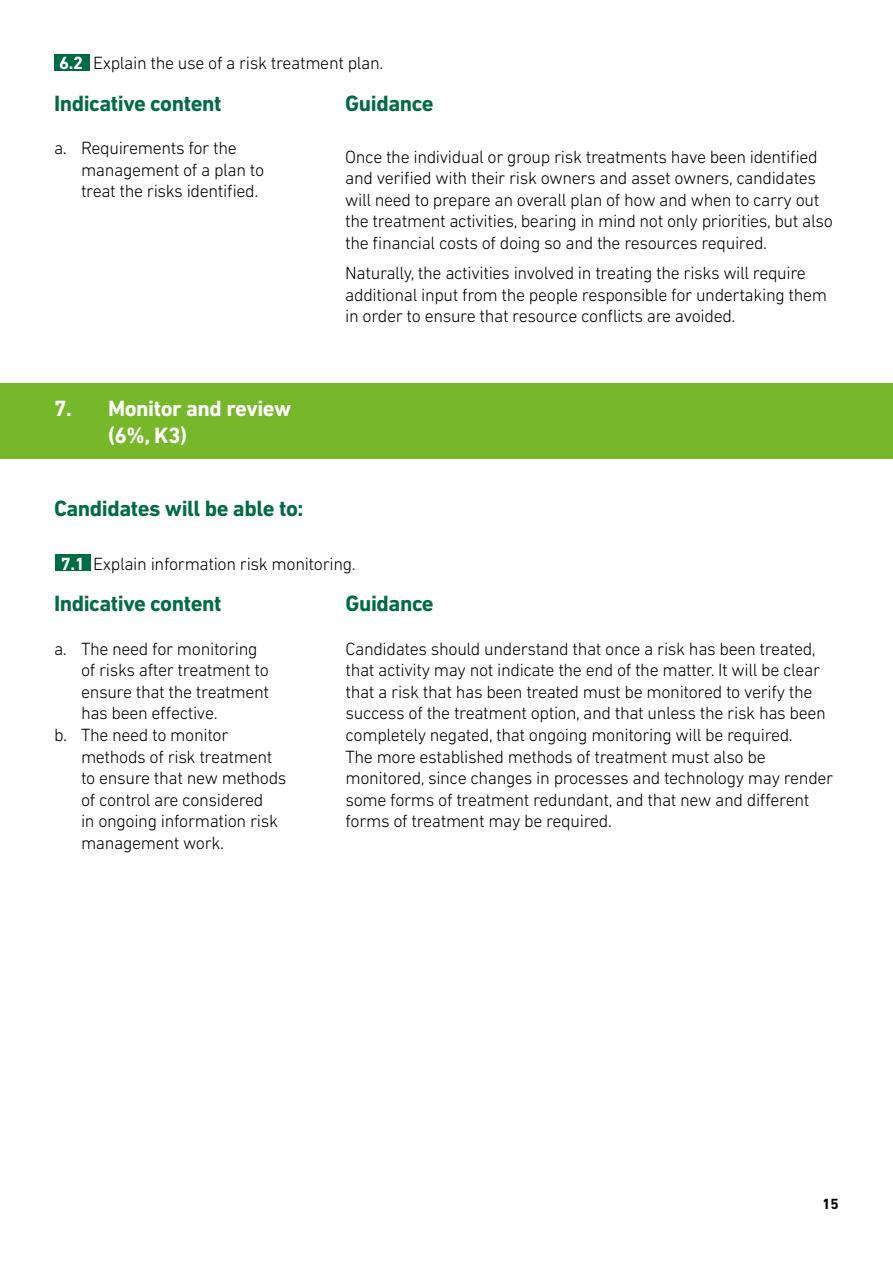
<style>
.page{position:relative;width:893px;height:1263px;background:#fff}
.page>*{position:absolute;margin:0;border:0;box-sizing:border-box;transform-origin:0 0}
.t1{font:700 22.5px "DIN Next LT Pro";letter-spacing:-.02em;color:#006c43}
.t2{font:700 22.5px/27px "DIN Next LT Pro";letter-spacing:-.02em;color:#fff}
.t3{font:300 18px/21.6px "DIN Next LT Pro";letter-spacing:-.02em;color:#000}
.t4{font:700 15px "DIN Next LT Pro";color:#000}
.s1{font-weight:700;color:#fff}
</style>
<div class="page">
<div style="left:54px;top:54px;width:35px;height:16px;background:#006c43"></div>
<div style="left:0;top:383px;width:893px;height:76px;background:#76b82a"></div>
<div style="left:55px;top:555px;width:36px;height:16px;background:#006c43"></div>
<p class="t3" style="left:59px;top:52px;width:326px"><span class="s1">6.2</span> Explain the use of a risk treatment plan.</p>
<p class="t1" style="left:54px;top:90px;width:169px">Indicative content</p>
<p class="t3" style="left:81px;top:137px;width:185px;text-indent:-27px">a. Requirements for the management of a plan to treat the risks identified.</p>
<p class="t1" style="left:345px;top:90px;width:90px">Guidance</p>
<p class="t3" style="left:345px;top:145px;width:489px">Once the individual or group risk treatments have been identified and verified with their risk owners and asset owners, candidates will need to prepare an overall plan of how and when to carry out the treatment activities, bearing in mind not only priorities, but also the financial costs of doing so and the resources required.</p>
<p class="t3" style="left:345px;top:262px;width:483px">Naturally, the activities involved in treating the risks will require additional input from the people responsible for undertaking them in order to ensure that resource conflicts are avoided.</p>
<p class="t2" style="left:108px;top:395px;width:185px;text-indent:-54px">7. Monitor and review (6%, K3)</p>
<p class="t1" style="left:54px;top:495px;width:251px">Candidates will be able to:</p>
<p class="t3" style="left:61px;top:552px;width:296px"><span class="s1">7.1</span> Explain information risk monitoring.</p>
<p class="t1" style="left:54px;top:591px;width:169px">Indicative content</p>
<p class="t3" style="left:54px;top:637px;width:205px">a. The need for monitoring</p>
<p class="t3" style="left:81px;top:659px;width:189px">of risks after treatment to</p>
<p class="t3" style="left:81px;top:681px;width:190px">ensure that the treatment</p>
<p class="t3" style="left:81px;top:702px;width:138px">has been effective.</p>
<p class="t3" style="left:54px;top:724px;width:176px">b. The need to monitor</p>
<p class="t3" style="left:81px;top:745px;width:193px">methods of risk treatment</p>
<p class="t3" style="left:81px;top:767px;width:207px">to ensure that new methods</p>
<p class="t3" style="left:81px;top:789px;width:184px">of control are considered</p>
<p class="t3" style="left:81px;top:810px;width:198px">in ongoing information risk</p>
<p class="t3" style="left:81px;top:832px;width:145px">management work.</p>
<p class="t1" style="left:345px;top:591px;width:90px">Guidance</p>
<p class="t3" style="left:345px;top:637px;width:489px">Candidates should understand that once a risk has been treated, that activity may not indicate the end of the matter. It will be clear that a risk that has been treated must be monitored to verify the success of the treatment option, and that unless the risk has been completely negated, that ongoing monitoring will be required.<br>The more established methods of treatment must also be monitored, since changes in processes and technology may render some forms of treatment redundant, and that new and different forms of treatment may be required.</p>
<p class="t4" style="left:822px;top:1195px;width:18px">15</p>
</div>
